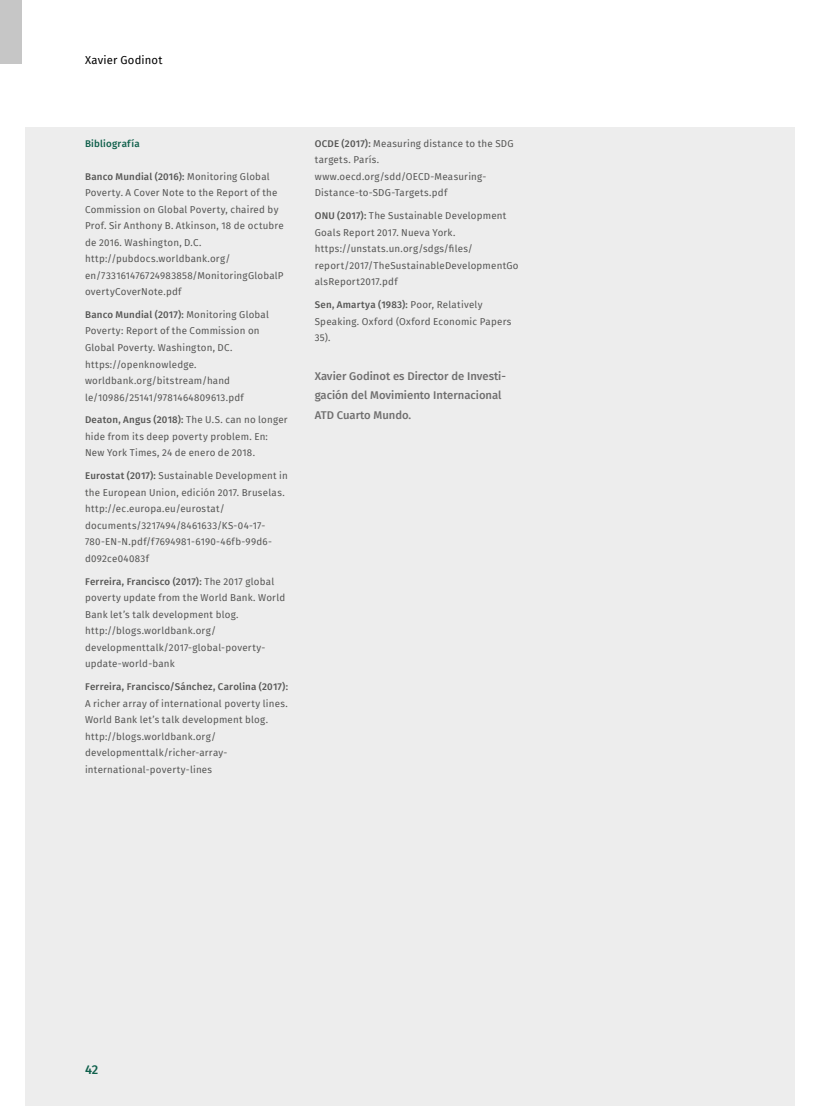
<style>
.page{position:relative;width:821px;height:1106px;background:#fff}
.page>*{position:absolute;margin:0;border:0;box-sizing:border-box;transform-origin:0 0}
.t1{font:500 12.75px "Fira Sans";color:#10604c}
.t2{font:500 11.25px/19.5px "Fira Sans";color:#706f6f}
.t3{font:11.25px "Fira Sans";letter-spacing:.015em;color:#000}
.t4{font:9.75px/16.5px "Fira Sans";letter-spacing:.02em;color:#575756}
.t5{font:500 9.75px "Fira Sans";letter-spacing:.02em;color:#575756}
.t6{font:500 9.75px "Fira Sans";letter-spacing:.025em;color:#10604c}
.s1{font-weight:500}
</style>
<div class="page">
<div style="left:26px;top:128px;width:769px;height:978px;background:#ededed"></div>
<div style="left:0;top:0;width:21px;height:64px;background:#c6c6c6"></div>
<p class="t3" style="left:85px;top:51px;width:79px">Xavier Godinot</p>
<p class="t6" style="left:85px;top:136px;width:56px">Bibliografía</p>
<p class="t4" style="left:85px;top:168px;width:200px"><span class="s1">Banco Mundial (2016):</span> Monitoring Global Poverty. A Cover Note to the Report of the Commission on Global Poverty, chaired by Prof. Sir Anthony B. Atkinson, 18 de octubre de 2016. Washington, D.C. http://pubdocs.worldbank.org/ en/733161476724983858/MonitoringGlobalP overtyCoverNote.pdf</p>
<p class="t4" style="left:85px;top:306px;width:185px"><span class="s1">Banco Mundial (2017):</span> Monitoring Global Poverty: Report of the Commission on Global Poverty. Washington, DC. https://openknowledge. worldbank.org/bitstream/hand le/10986/25141/9781464809613.pdf</p>
<p class="t4" style="left:85px;top:411px;width:204px"><span class="s1">Deaton, Angus (2018):</span> The U.S. can no longer hide from its deep poverty problem. En:<br>New York Times, 24 de enero de 2018.</p>
<p class="t4" style="left:85px;top:467px;width:204px"><span class="s1">Eurostat (2017):</span> Sustainable Development in the European Union, edición 2017. Bruselas. http://ec.europa.eu/eurostat/ documents/3217494/8461633/KS-04-17- 780-EN-N.pdf/f7694981-6190-46fb-99d6- d092ce04083f</p>
<p class="t4" style="left:85px;top:573px;width:202px"><span class="s1">Ferreira, Francisco (2017):</span> The 2017 global poverty update from the World Bank. World Bank let’s talk development blog. http://blogs.worldbank.org/ developmenttalk/2017-global-poverty&shy;update-world-bank</p>
<p class="t5" style="left:85px;top:679px;width:204px">Ferreira, Francisco/Sánchez, Carolina (2017):</p>
<p class="t4" style="left:85px;top:694px;width:204px">A richer array of international poverty lines.<br>World Bank let’s talk development blog. http://blogs.worldbank.org/ developmenttalk/richer-array&shy;international-poverty-lines</p>
<p class="t4" style="left:315px;top:135px;width:200px"><span class="s1">OCDE (2017):</span> Measuring distance to the SDG targets. París. www.oecd.org/sdd/OECD-Measuring-<br>Distance-to-SDG-Targets.pdf</p>
<p class="t4" style="left:315px;top:207px;width:205px"><span class="s1">ONU (2017):</span> The Sustainable Development Goals Report 2017. Nueva York. https://unstats.un.org/sdgs/files/ report/2017/TheSustainableDevelopmentGo alsReport2017.pdf</p>
<p class="t4" style="left:315px;top:296px;width:198px"><span class="s1">Sen, Amartya (1983):</span> Poor, Relatively<br>Speaking. Oxford (Oxford Economic Papers<br>35).</p>
<p class="t2" style="left:315px;top:365px;width:193px">Xavier Godinot es Director de Investi&shy;gación del Movimiento Internacional<br>ATD Cuarto Mundo.</p>
<h1 class="t1" style="left:85px;top:1059px;width:15px">42</h1>
</div>
